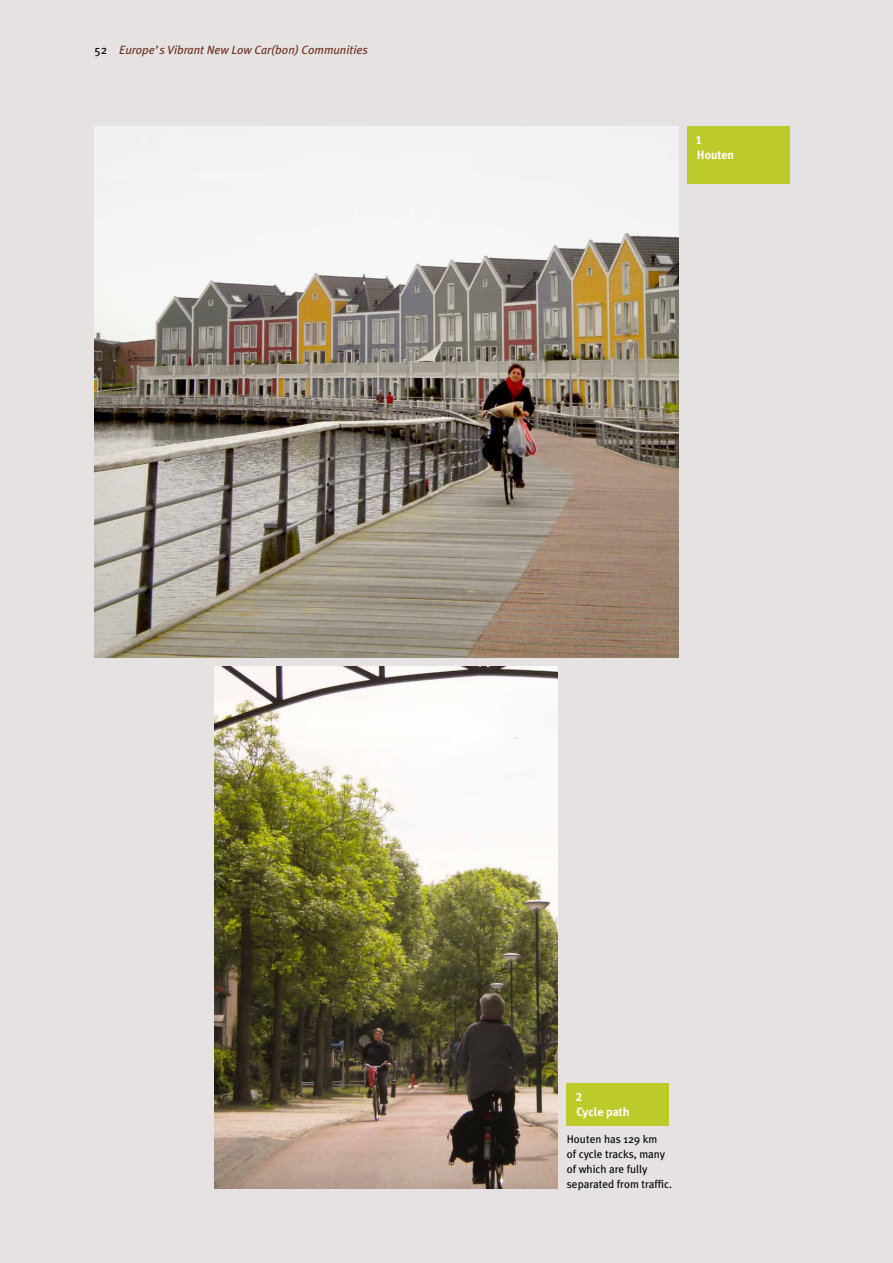
<style>
.page{position:relative;width:893px;height:1263px;background:#e5e2e1}
.page>*{position:absolute;margin:0;border:0;box-sizing:border-box;transform-origin:0 0}
.t1{font:italic 12px "Meta Plus";color:#6b2e20}
.t2{font:700 12px "Meta Plus";color:#fff}
.t3{font:12px "Meta Plus Bold Caps";color:#fff}
.t4{font:11.25px/15px "Meta Plus";color:#000}
.s1{font-style:normal;color:#000}
</style>
<div class="page">
<img style="left:94px;top:126px;width:584px;height:531px">
<img style="left:215px;top:666px;width:343px;height:522px">
<div style="left:687px;top:126px;width:102px;height:57px;background:#bdcb2a"></div>
<div style="left:567px;top:1083px;width:102px;height:42px;background:#bdcb2a"></div>
<p class="t1" style="left:95px;top:43px;width:275px"><span class="s1">52</span> Europe’s Vibrant New Low Car(bon) Communities</p>
<p class="t3" style="left:695px;top:133px;width:8px">1</p>
<p class="t2" style="left:697px;top:148px;width:39px">Houten</p>
<p class="t3" style="left:576px;top:1090px;width:8px">2</p>
<p class="t2" style="left:577px;top:1105px;width:55px">Cycle path</p>
<p class="t4" style="left:567px;top:1131px;width:107px">Houten has 129 km<br>of cycle tracks, many of which are fully separated from traffic.</p>
</div>
